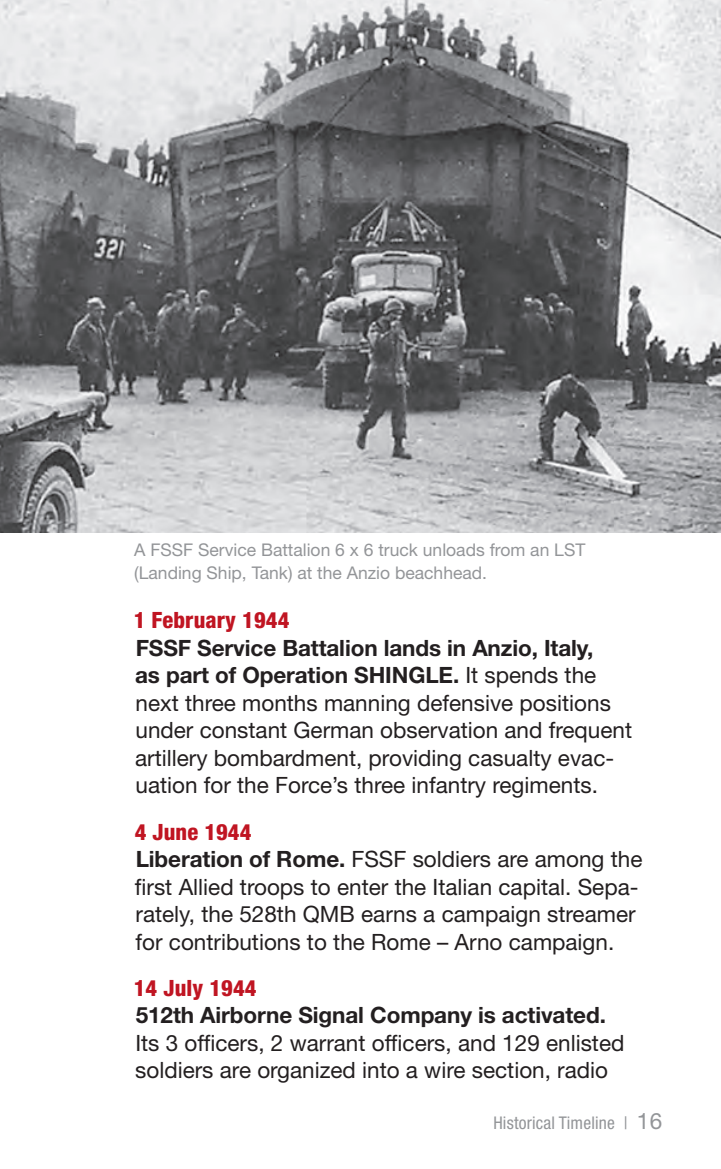
<style>
.page{position:relative;width:721px;height:1169px;background:#fff}
.page>*{position:absolute;margin:0;border:0;box-sizing:border-box;transform-origin:0 0}
.t1{font:22.5px/27.5px "Helvetica Neue LT Std";color:#231f20}
.t2{font:700 22.5px "Helvetica Neue LT Std";letter-spacing:-.005em;color:#231f20}
.t3{font:800 condensed 22.5px "Helvetica Neue LT Std";letter-spacing:.005em;color:#c01522}
.t4{font:17.5px/22.5px "Helvetica Neue LT Std";color:#939598}
.t5{font:condensed 17.5px "Helvetica Neue LT Std";letter-spacing:.01em;color:#939598}
.s1{font-weight:700}
.s2{font-weight:800;font-stretch:condensed;color:#c01522}
.s3{font-stretch:normal;font-size:22.5px}
</style>
<div class="page">
<img style="left:0;top:0;width:721px;height:532px">
<p class="t4" style="left:134px;top:538px;width:452px">A FSSF Service Battalion 6 x 6 truck unloads from an LST (Landing Ship, Tank) at the Anzio beachhead.</p>
<p class="t3" style="left:134px;top:606px;width:157px">1 February 1944</p>
<p class="t1" style="left:135px;top:634px;width:498px"><span class="s1">FSSF Service Battalion lands in Anzio, Italy,<br>as part of Operation SHINGLE.</span> It spends the next three months manning defensive positions under constant German observation and frequent artillery bombardment, providing casualty evac&shy;uation for the Force’s three infantry regiments.</p>
<p class="t1" style="left:135px;top:818px;width:509px"><span class="s2">4 June 1944<br></span><span class="s1">Liberation of Rome.</span> FSSF soldiers are among the first Allied troops to enter the Italian capital. Sepa&shy;rately, the 528th QMB earns a campaign streamer for contributions to the Rome – Arno campaign.</p>
<p class="t3" style="left:134px;top:974px;width:124px">14 July 1944</p>
<p class="t2" style="left:136px;top:1001px;width:471px">512th Airborne Signal Company is activated.</p>
<p class="t1" style="left:135px;top:1029px;width:491px">Its 3 officers, 2 warrant officers, and 129 enlisted soldiers are organized into a wire section, radio</p>
<p class="t5" style="left:493px;top:1113px;width:170px">Historical Timeline | <span class="s3">16</span></p>
</div>
